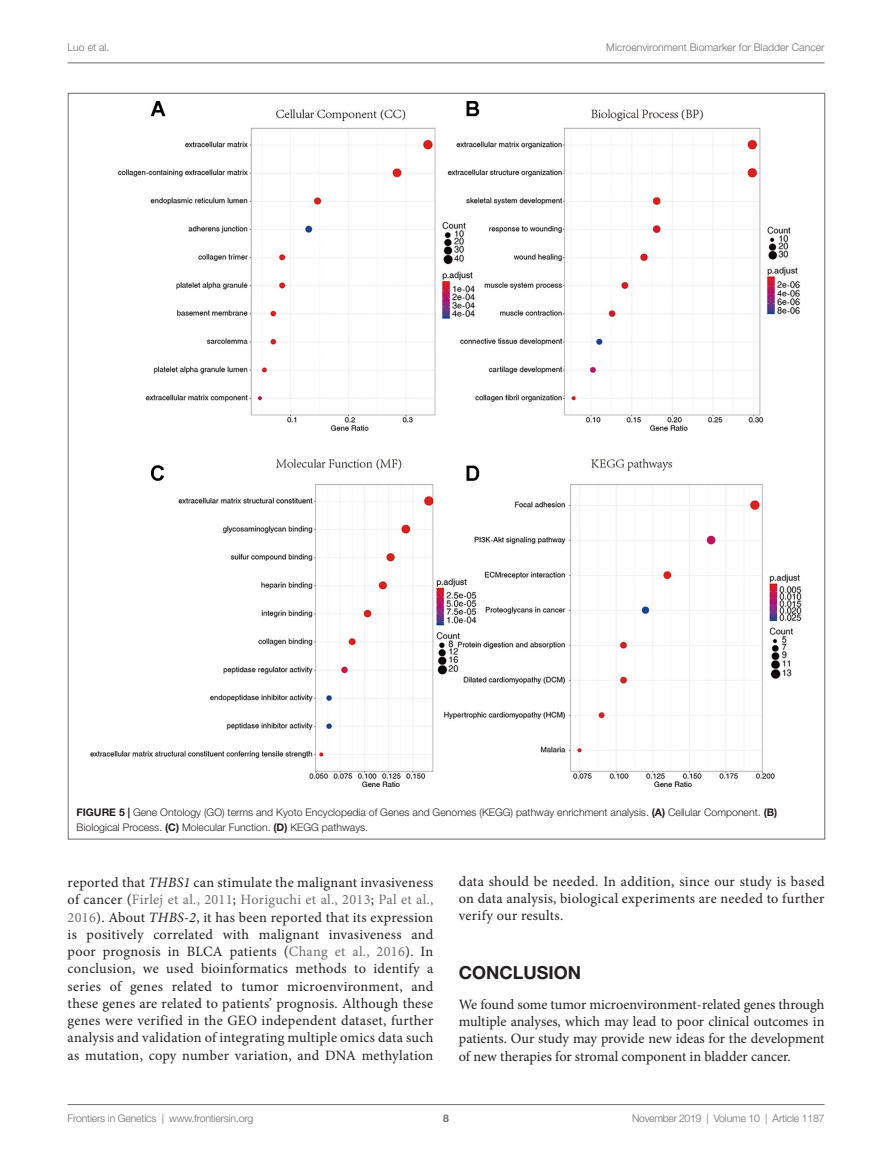
<style>
.page{position:relative;width:893px;height:1170px;background:#fff}
.page>*{position:absolute;margin:0;border:0;box-sizing:border-box;transform-origin:0 0}
._1{font:700 18px "Helvetica Neue LT Std";color:#231f20}
.T{font:14.25px/17.2px "Minion Pro MTC";letter-spacing:.02em;color:#231f20;text-align:justify}
.T1{font:14.25px/17.2px "Minion Pro MTC";color:#231f20;text-align:justify}
.FC{font:300 10.5px/14.2px "Helvetica Neue LT Std";color:#231f20}
.t1{font:300 10.5px "Helvetica Neue LT Std";letter-spacing:-.015em;color:#6c6d70}
.t2{font:700 10.5px "Helvetica Neue LT Std";color:#6c6d70}
.s1{font-weight:700}
.s2{font-style:italic}
.s3{color:#6c6d70}
</style>
<div class="page">
<hr style="left:68px;top:63px;width:756px;height:1px;background:#6c6d70">
<hr style="left:68px;top:1104px;width:756px;height:1px;background:#6c6d70">
<img style="left:91px;top:102px;width:711px;height:684px">
<p class="t1" style="left:68px;top:41px;width:43px">Luo et al.</p>
<p class="t1" style="left:606px;top:41px;width:220px">Microenvironment Biomarker for Bladder Cancer</p>
<p class="FC" style="left:77px;top:805px;width:702px"><span class="s1">FIGURE 5 |</span> Gene Ontology (GO) terms and Kyoto Encyclopedia of Genes and Genomes (KEGG) pathway enrichment analysis. <span class="s1">(A)</span> Cellular Component. <span class="s1">(B)<br></span>Biological Process. <span class="s1">(C)</span> Molecular Function. <span class="s1">(D)</span> KEGG pathways.</p>
<p class="T" style="left:68px;top:873px;width:367px">reported that <span class="s2">THBS1</span> can stimulate the malignant invasiveness of cancer (<span class="s3">Firlej et al., 2011</span>; <span class="s3">Horiguchi et al., 2013</span>; <span class="s3">Pal et al., 2016</span>). About <span class="s2">THBS-2</span>, it has been reported that its expression is positively correlated with malignant invasiveness and poor prognosis in BLCA patients (<span class="s3">Chang et al., 2016</span>). In conclusion, we used bioinformatics methods to identify a series of genes related to tumor microenvironment, and these genes are related to patients’ prognosis. Although these genes were verified in the GEO independent dataset, further analysis and validation of integrating multiple omics data such as mutation, copy number variation, and DNA methylation</p>
<p class="T" style="left:459px;top:872px;width:367px">data should be needed. In addition, since our study is based on data analysis, biological experiments are needed to further verify our results.</p>
<p class="_1" style="left:459px;top:961px;width:121px">CONCLUSION</p>
<p class="T1" style="left:459px;top:995px;width:367px">We found some tumor microenvironment-related genes through multiple analyses, which may lead to poor clinical outcomes in patients. Our study may provide new ideas for the development of new therapies for stromal component in bladder cancer.</p>
<p class="t1" style="left:68px;top:1111px;width:187px">Frontiers in Genetics | www.frontiersin.org</p>
<p class="t1" style="left:632px;top:1111px;width:194px">November 2019 | Volume 10 | Article 1187</p>
<p class="t2" style="left:443px;top:1111px;width:7px">8</p>
</div>
